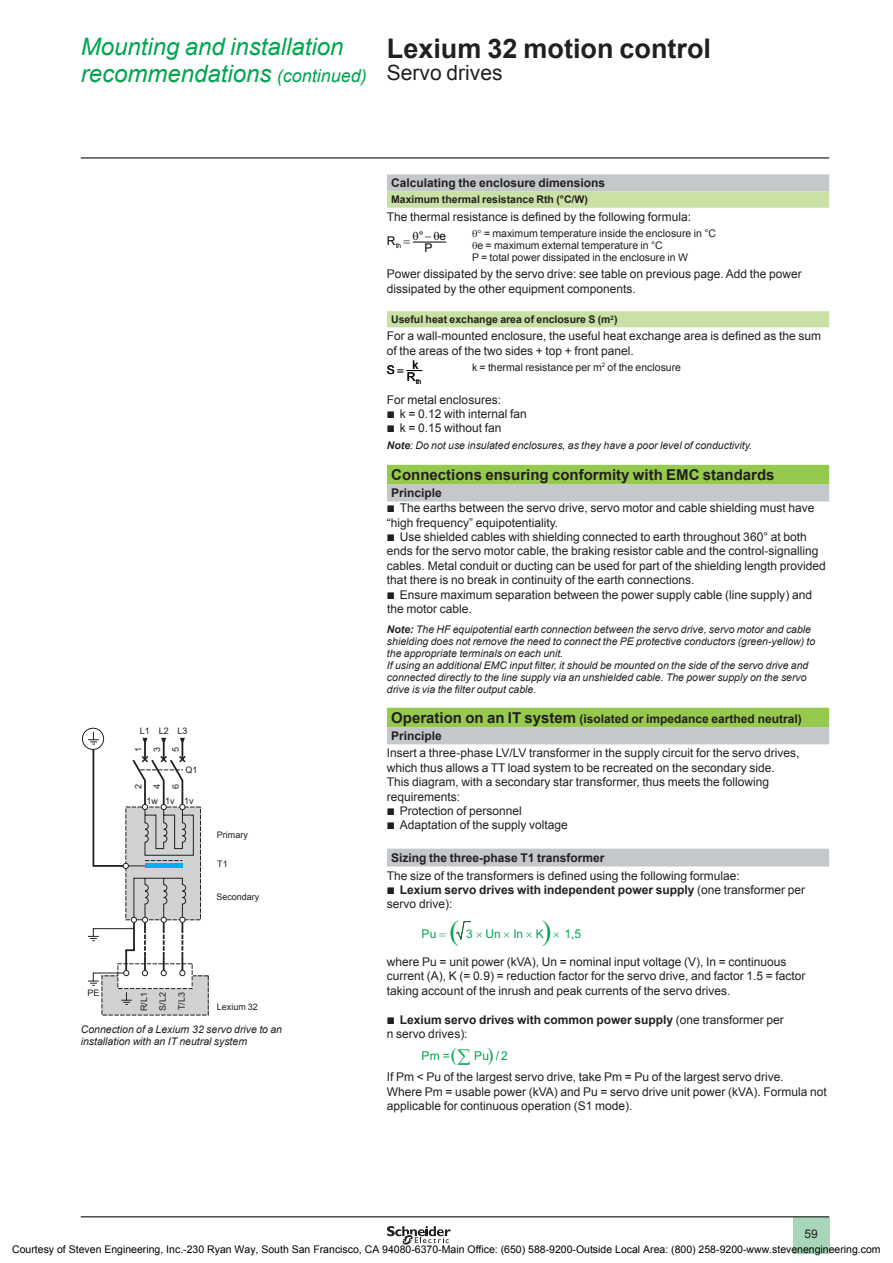
<style>
.page{position:relative;width:893px;height:1263px;background:#fff}
.page>*{position:absolute;margin:0;border:0;box-sizing:border-box;transform-origin:0 0}
.t1{font:700 27px "Arial";color:#231f20}
.t2{font:italic 24px/27px "Arial";color:#00a54f}
.t3{font:21px "Arial";color:#231f20}
.t4{font:700 15px "Arial";color:#231f20}
.t5{font:12.15px "Arial";color:#00a54f}
.t6{font:12px/14.4px "Arial";color:#231f20}
.t7{font:700 12px/17.2px "Arial";color:#231f20}
.t8{font:12px "Arial";letter-spacing:.525em;color:#00a54f}
.t9{font:12px "Arial";color:#000}
.t10{font:11.85px "Arial";color:#000}
.t11{font:italic 10.5px/12px "Arial";color:#231f20}
.t12{font:10.5px "Arial";color:#000}
.t13{font:10.5px/12px "Arial";color:#231f20}
.t14{font:700 10.5px "Arial";color:#231f20}
.t15{font:9px/18.8px "Arial";color:#231f20;text-align:justify}
.t16{font:6.9px "Arial";color:#000}
.s1{font-size:18px}
.s2{font-family:"Graph Schneider"}
.s3{font-weight:700}
.s4{font-size:15px}
.s5{font-family:"Graph Schneider";font-weight:400}
.s6{font-weight:400}
</style>
<div class="page">
<hr style="left:81px;top:157px;width:748px;height:2px;background:#231f20">
<div style="left:793px;top:1217px;width:36px;height:37px;background:#a7d7b8"></div>
<hr style="left:81px;top:1216px;width:748px;height:1px;background:#231f20">
<svg style="left:387px;top:1226px;width:64px;height:19px"></svg>
<svg style="left:387px;top:174px;width:442px;height:692px"></svg>
<svg style="left:387px;top:192px;width:442px;height:135px"></svg>
<svg style="left:387px;top:465px;width:442px;height:262px"></svg>
<hr style="left:413px;top:242px;width:33px;height:1px;background:#000">
<div style="left:102px;top:976px;width:106px;height:39px;background:#d1d2d4"></div>
<div style="left:126px;top:807px;width:74px;height:113px;background:#d1d2d4"></div>
<div style="left:126px;top:807px;width:75px;height:113px;border:1px dashed #231f20"></div>
<svg style="left:82px;top:728px;width:22px;height:21px"></svg>
<div style="left:82px;top:728px;width:22px;height:22px;border:1px solid #231f20;border-radius:50%"></div>
<svg style="left:87px;top:732px;width:107px;height:273px"></svg>
<svg style="left:404px;top:231px;width:14px;height:12px"></svg>
<svg style="left:434px;top:231px;width:5px;height:9px"></svg>
<svg style="left:456px;top:921px;width:15px;height:20px"></svg>
<svg style="left:397px;top:369px;width:25px;height:3px"></svg>
<h2 class="t2" style="left:81px;top:34px;width:288px">Mounting and installation recommendations <span class="s1">(continued)</span></h2>
<h1 class="t1" style="left:387px;top:30px;width:326px">Lexium 32 motion control</h1>
<h3 class="t3" style="left:387px;top:59px;width:117px">Servo drives</h3>
<p class="t15" style="left:140px;top:722px;width:12px">L1</p>
<p class="t15" style="left:159px;top:722px;width:30px">L2 L3</p>
<p class="t15" style="left:129px;top:752px;width:7px;rotate:-90deg">1<br>3<br>5</p>
<p class="t15" style="left:185px;top:761px;width:14px">Q1</p>
<p class="t15" style="left:147px;top:791px;width:48px">1w 1v 1v</p>
<p class="t15" style="left:129px;top:789px;width:7px;rotate:-90deg">2<br>4<br>6</p>
<p class="t15" style="left:217px;top:826px;width:32px">Primary</p>
<p class="t15" style="left:217px;top:855px;width:9px">T1</p>
<p class="t15" style="left:216px;top:887px;width:45px">Secondary</p>
<p class="t15" style="left:88px;top:984px;width:14px">PE</p>
<p class="t11" style="left:81px;top:1024px;width:203px">Connection of a Lexium 32 servo drive to an installation with an IT neutral system</p>
<p class="t15" style="left:135px;top:1011px;width:21px;rotate:-90deg">R/L1<br>S/L2<br>T/L3</p>
<p class="t15" style="left:217px;top:998px;width:43px">Lexium 32</p>
<p class="t7" style="left:391px;top:175px;width:216px">Calculating the enclosure dimensions</p>
<p class="t14" style="left:391px;top:193px;width:198px">Maximum thermal resistance Rth (°C/W)</p>
<p class="t6" style="left:387px;top:209px;width:306px">The thermal resistance is defined by the following formula:</p>
<p class="t16" style="left:387px;top:241px;width:16px"><sup>R</sup>th</p>
<p class="t9" style="left:424px;top:240px;width:10px">P</p>
<p class="t10" style="left:419px;top:228px;width:29px">°− e</p>
<p class="t13" style="left:472px;top:227px;width:246px">❑ = maximum temperature inside the enclosure in °C</p>
<p class="t13" style="left:472px;top:239px;width:218px">❑e = maximum external temperature in °C<br>P = total power dissipated in the enclosure in W</p>
<p class="t6" style="left:387px;top:267px;width:416px">Power dissipated by the servo drive: see table on previous page. Add the power dissipated by the other equipment components.</p>
<p class="t14" style="left:391px;top:312px;width:228px">Useful heat exchange area of enclosure S (m<sup>2</sup>)</p>
<p class="t6" style="left:387px;top:329px;width:436px">For a wall-mounted enclosure, the useful heat exchange area is defined as the sum of the areas of the two sides + top + front panel.</p>
<p class="t13" style="left:472px;top:361px;width:211px">k = thermal resistance per m<sup>2</sup> of the enclosure</p>
<p class="t6" style="left:387px;top:392px;width:141px">For metal enclosures:<br><span class="s2">b</span> k = 0.1 2 with internal fan <span class="s2">b</span> k = 0.1 5 without fan</p>
<p class="t11" style="left:387px;top:439px;width:365px"><span class="s3">Note</span>: Do not use insulated enclosures, as they have a poor level of conductivity.</p>
<p class="t4" style="left:391px;top:465px;width:385px">Connections ensuring conformity with EMC standards</p>
<p class="t6" style="left:387px;top:486px;width:440px;text-indent:4px"><span class="s3">Principle<br></span><span class="s2">b</span> The earths between the servo drive, servo motor and cable shielding must have “high frequency” equipotentiality.<br><span class="s2">b</span> Use shielded cables with shielding connected to earth throughout 360° at both ends for the servo motor cable, the braking resistor cable and the control-signalling cables. Metal conduit or ducting can be used for part of the shielding length provided that there is no break in continuity of the earth connections.<br><span class="s2">b</span> Ensure maximum separation between the power supply cable (line supply) and the motor cable.</p>
<p class="t11" style="left:387px;top:623px;width:430px"><span class="s3">Note:</span> The HF equipotential earth connection between the servo drive, servo motor and cable shielding does not remove the need to connect the PE protective conductors (green-yellow) to the appropriate terminals on each unit.<br>If using an additional EMC input filter, it should be mounted on the side of the servo drive and connected directly to the line supply via an unshielded cable. The power supply on the servo drive is via the filter output cable.</p>
<p class="t7" style="left:391px;top:710px;width:412px"><span class="s4">Operation on an IT system</span> (isolated or impedance earthed neutral)<br>Principle</p>
<p class="t6" style="left:387px;top:746px;width:414px">Insert a three-phase LV/LV transformer in the supply circuit for the servo drives, which thus allows a TT load system to be recreated on the secondary side.<br>This diagram, with a secondary star transformer, thus meets the following requirements:<br><span class="s2">b</span> Protection of personnel<br><span class="s2">b</span> Adaptation of the supply voltage</p>
<p class="t7" style="left:391px;top:849px;width:215px">Sizing the three-phase T1 transformer</p>
<p class="t6" style="left:387px;top:868px;width:420px">The size of the transformers is defined using the following formulae:<br><span class="s2">b</span> <span class="s3">Lexium servo drives with independent power supply</span> (one transformer per servo drive):</p>
<p class="t8" style="left:422px;top:925px;width:16px">Pu</p>
<p class="t8" style="left:466px;top:925px;width:79px">3UnInK</p>
<p class="t8" style="left:564px;top:925px;width:18px">1,5</p>
<p class="t6" style="left:387px;top:955px;width:420px">where Pu = unit power (kVA), Un = nominal input voltage (V), In = continuous current (A), K (= 0.9) = reduction factor for the servo drive, and factor 1.5 = factor taking account of the inrush and peak currents of the servo drives.</p>
<p class="t7" style="left:387px;top:1012px;width:398px;line-height:14.4px"><span class="s5">b</span> Lexium servo drives with common power supply <span class="s6">(one transformer per n servo drives):</span></p>
<p class="t5" style="left:422px;top:1048px;width:30px">Pm =</p>
<p class="t5" style="left:474px;top:1048px;width:35px">Pu /2</p>
<p class="t6" style="left:387px;top:1070px;width:441px">If Pm &lt; Pu of the largest servo drive, take Pm = Pu of the largest servo drive.<br>Where Pm = usable power (kVA) and Pu = servo drive unit power (kVA). Formula not applicable for continuous operation (S1 mode).</p>
<p class="t9" style="left:412px;top:357px;width:8px">k</p>
<p class="t9" style="left:387px;top:361px;width:10px">S</p>
<p class="t16" style="left:407px;top:377px;width:16px"><sup>R</sup>th</p>
<p class="t6" style="left:804px;top:1227px;width:15px">59</p>
<p class="t12" style="left:12px;top:1242px;width:870px">Courtesy of Steven Engineering, Inc.-230 Ryan Way, South San Francisco, CA 94080-6370-Main Office: (650) 588-9200-Outside Local Area: (800) 258-9200-www.stevenengineering.com</p>
</div>
